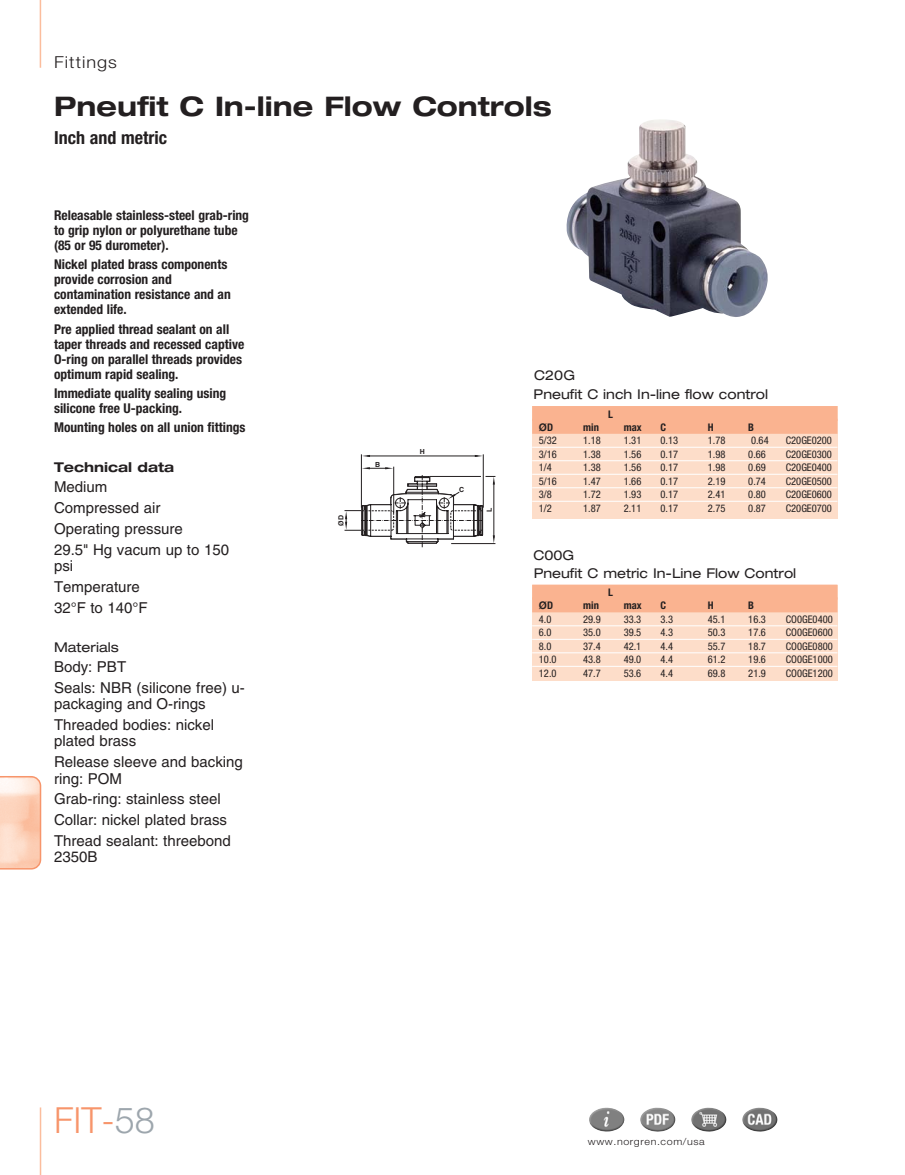
<style>
.page{position:relative;width:905px;height:1175px;background:#fff}
.page>*{position:absolute;margin:0;border:0;box-sizing:border-box;transform-origin:0 0}
.t1{font:300 36px "Norgren";color:#f7956b}
.t2{font:700 expanded 27px "Norgren";color:#231f20}
.t3{font:700 condensed 18px "Norgren";color:#231f20}
.t4{font:300 16.5px "Norgren";letter-spacing:.055em;color:#231f20;scale:1.1 1}
.t5{font:15px/20.7px "Norgren";color:#231f20}
.t6{font:700 condensed 13.5px/15px "Norgren";color:#231f20}
.t7{font:expanded 13.5px "Norgren";color:#231f20}
.t8{font:700 expanded 13.5px "Norgren";color:#231f20}
.t9{font:condensed 10.5px "Norgren";color:#231f20}
.t10{font:700 condensed 10.5px "Norgren";color:#231f20}
.t11{font:300 9.75px "Norgren";letter-spacing:.055em;color:#231f20;scale:1.1 1}
.t12{font:700 6.9px "Helvetica";color:#231f20}
.s1{color:#9da6ad}
</style>
<div class="page">
<img style="left:742px;top:1107px;width:35px;height:24px">
<img style="left:691px;top:1107px;width:35px;height:24px">
<img style="left:640px;top:1107px;width:35px;height:24px">
<img style="left:589px;top:1107px;width:36px;height:24px">
<hr style="left:40px;top:1107px;width:1px;height:67px;background:#fbbd9d">
<hr style="left:40px;top:0;width:1px;height:68px;background:#fbbd9d">
<svg style="left:0;top:776px;width:41px;height:93px;background:#fcd3bd"></svg>
<div style="left:532px;top:584px;width:305px;height:96px;background:#fdddc9"></div>
<div style="left:532px;top:584px;width:305px;height:15px;background:#fab390"></div>
<div style="left:532px;top:597px;width:305px;height:15px;background:#fab390"></div>
<hr style="left:532px;top:625px;width:305px;height:1px;background:#fff">
<hr style="left:532px;top:639px;width:305px;height:1px;background:#fff">
<hr style="left:532px;top:652px;width:305px;height:1px;background:#fff">
<hr style="left:532px;top:666px;width:305px;height:1px;background:#fff">
<div style="left:532px;top:406px;width:305px;height:112px;background:#fdddc9"></div>
<div style="left:532px;top:406px;width:305px;height:15px;background:#fab390"></div>
<div style="left:532px;top:419px;width:305px;height:15px;background:#fab390"></div>
<hr style="left:532px;top:447px;width:305px;height:1px;background:#fff">
<hr style="left:532px;top:460px;width:305px;height:1px;background:#fff">
<hr style="left:532px;top:474px;width:305px;height:1px;background:#fff">
<hr style="left:532px;top:487px;width:305px;height:1px;background:#fff">
<hr style="left:532px;top:501px;width:305px;height:1px;background:#fff">
<svg style="left:362px;top:467px;width:31px;height:2px"></svg>
<hr style="left:393px;top:466px;width:1px;height:46px;background:#231f20">
<hr style="left:367px;top:456px;width:110px;height:1px;background:#231f20">
<svg style="left:475px;top:455px;width:8px;height:2px"></svg>
<svg style="left:362px;top:455px;width:8px;height:2px"></svg>
<hr style="left:483px;top:454px;width:1px;height:53px;background:#231f20">
<hr style="left:361px;top:454px;width:1px;height:53px;background:#231f20">
<svg style="left:344px;top:475px;width:151px;height:72px"></svg>
<img style="left:566px;top:119px;width:202px;height:198px">
<p class="t4" style="left:54px;top:56px;width:59px">Fittings</p>
<h2 class="t2" style="left:54px;top:97px;width:499px">Pneufit C In-line Flow Controls</h2>
<h3 class="t3" style="left:54px;top:131px;width:115px">Inch and metric</h3>
<p class="t6" style="left:54px;top:209px;width:196px">Releasable stainless-steel grab-ring to grip nylon or polyurethane tube (85 or 95 durometer).</p>
<p class="t6" style="left:54px;top:259px;width:178px">Nickel plated brass components provide corrosion and contamination resistance and an extended life.</p>
<p class="t6" style="left:54px;top:323px;width:192px">Pre applied thread sealant on all taper threads and recessed captive<br>O-ring on parallel threads provides optimum rapid sealing.</p>
<p class="t6" style="left:54px;top:387px;width:174px">Immediate quality sealing using silicone free U-packing.</p>
<p class="t6" style="left:54px;top:421px;width:193px">Mounting holes on all union fittings</p>
<p class="t8" style="left:54px;top:462px;width:121px">Technical data</p>
<p class="t5" style="left:54px;top:478px;width:176px">Medium<br>Compressed air<br>Operating pressure<br>29.5" Hg vacum up to 150</p>
<p class="t5" style="left:54px;top:557px;width:95px">psi<br>Temperature<br>32°F to 140°F</p>
<p class="t7" style="left:54px;top:642px;width:66px">Materials</p>
<p class="t5" style="left:54px;top:658px;width:192px">Body: PBT<br>Seals: NBR (silicone free) u-</p>
<p class="t5" style="left:54px;top:695px;width:162px">packaging and O-rings<br>Threaded bodies: nickel</p>
<p class="t5" style="left:54px;top:732px;width:190px">plated brass<br>Release sleeve and backing</p>
<p class="t5" style="left:54px;top:769px;width:178px">ring: POM<br>Grab-ring: stainless steel<br>Collar: nickel plated brass<br>Thread sealant: threebond</p>
<p class="t5" style="left:54px;top:848px;width:45px">2350B</p>
<p class="t12" style="left:338px;top:526px;width:12px;rotate:-90deg">ØD</p>
<p class="t12" style="left:375px;top:462px;width:7px">B</p>
<p class="t12" style="left:420px;top:449px;width:7px">H</p>
<p class="t12" style="left:459px;top:487px;width:7px">C</p>
<p class="t12" style="left:487px;top:512px;width:6px;rotate:-90deg">L</p>
<p class="t7" style="left:534px;top:370px;width:42px">C20G</p>
<p class="t7" style="left:533px;top:389px;width:236px">Pneufit C inch In-line flow control</p>
<p class="t10" style="left:608px;top:410px;width:6px">L</p>
<p class="t10" style="left:539px;top:423px;width:16px">ØD</p>
<p class="t10" style="left:583px;top:423px;width:17px">min</p>
<p class="t10" style="left:623px;top:423px;width:19px">max</p>
<p class="t10" style="left:660px;top:423px;width:7px">C</p>
<p class="t10" style="left:707px;top:423px;width:7px">H</p>
<p class="t10" style="left:748px;top:423px;width:7px">B</p>
<p class="t9" style="left:539px;top:436px;width:20px">5/32</p>
<p class="t9" style="left:583px;top:436px;width:19px">1.18</p>
<p class="t9" style="left:623px;top:436px;width:19px">1.31</p>
<p class="t9" style="left:660px;top:436px;width:19px">0.13</p>
<p class="t9" style="left:707px;top:436px;width:19px">1.78</p>
<p class="t9" style="left:751px;top:436px;width:19px">0.64</p>
<p class="t9" style="left:785px;top:436px;width:48px">C20GE0200</p>
<p class="t9" style="left:539px;top:450px;width:20px">3/16</p>
<p class="t9" style="left:583px;top:450px;width:19px">1.38</p>
<p class="t9" style="left:623px;top:450px;width:19px">1.56</p>
<p class="t9" style="left:660px;top:450px;width:19px">0.17</p>
<p class="t9" style="left:707px;top:450px;width:19px">1.98</p>
<p class="t9" style="left:748px;top:450px;width:19px">0.66</p>
<p class="t9" style="left:785px;top:450px;width:48px">C20GE0300</p>
<p class="t9" style="left:539px;top:463px;width:14px">1/4</p>
<p class="t9" style="left:583px;top:463px;width:19px">1.38</p>
<p class="t9" style="left:623px;top:463px;width:19px">1.56</p>
<p class="t9" style="left:660px;top:463px;width:19px">0.17</p>
<p class="t9" style="left:707px;top:463px;width:19px">1.98</p>
<p class="t9" style="left:748px;top:463px;width:19px">0.69</p>
<p class="t9" style="left:785px;top:463px;width:48px">C20GE0400</p>
<p class="t9" style="left:539px;top:477px;width:20px">5/16</p>
<p class="t9" style="left:583px;top:477px;width:19px">1.47</p>
<p class="t9" style="left:623px;top:477px;width:19px">1.66</p>
<p class="t9" style="left:660px;top:477px;width:19px">0.17</p>
<p class="t9" style="left:707px;top:477px;width:19px">2.19</p>
<p class="t9" style="left:748px;top:477px;width:19px">0.74</p>
<p class="t9" style="left:785px;top:477px;width:48px">C20GE0500</p>
<p class="t9" style="left:539px;top:490px;width:14px">3/8</p>
<p class="t9" style="left:583px;top:490px;width:19px">1.72</p>
<p class="t9" style="left:623px;top:490px;width:19px">1.93</p>
<p class="t9" style="left:660px;top:490px;width:19px">0.17</p>
<p class="t9" style="left:707px;top:490px;width:19px">2.41</p>
<p class="t9" style="left:748px;top:490px;width:19px">0.80</p>
<p class="t9" style="left:785px;top:490px;width:48px">C20GE0600</p>
<p class="t9" style="left:539px;top:504px;width:14px">1/2</p>
<p class="t9" style="left:583px;top:504px;width:19px">1.87</p>
<p class="t9" style="left:623px;top:504px;width:19px">2.11</p>
<p class="t9" style="left:660px;top:504px;width:19px">0.17</p>
<p class="t9" style="left:707px;top:504px;width:19px">2.75</p>
<p class="t9" style="left:748px;top:504px;width:19px">0.87</p>
<p class="t9" style="left:785px;top:504px;width:48px">C20GE0700</p>
<p class="t7" style="left:533px;top:550px;width:42px">C00G</p>
<p class="t7" style="left:533px;top:568px;width:264px">Pneufit C metric In-Line Flow Control</p>
<p class="t10" style="left:608px;top:589px;width:6px">L</p>
<p class="t10" style="left:539px;top:601px;width:16px">ØD</p>
<p class="t10" style="left:583px;top:601px;width:17px">min</p>
<p class="t10" style="left:623px;top:601px;width:19px">max</p>
<p class="t10" style="left:660px;top:601px;width:7px">C</p>
<p class="t10" style="left:707px;top:601px;width:7px">H</p>
<p class="t10" style="left:748px;top:601px;width:7px">B</p>
<p class="t9" style="left:539px;top:615px;width:14px">4.0</p>
<p class="t9" style="left:583px;top:615px;width:19px">29.9</p>
<p class="t9" style="left:623px;top:615px;width:19px">33.3</p>
<p class="t9" style="left:660px;top:615px;width:14px">3.3</p>
<p class="t9" style="left:707px;top:615px;width:19px">45.1</p>
<p class="t9" style="left:748px;top:615px;width:19px">16.3</p>
<p class="t9" style="left:785px;top:615px;width:48px">CO0GE0400</p>
<p class="t9" style="left:539px;top:628px;width:14px">6.0</p>
<p class="t9" style="left:583px;top:628px;width:19px">35.0</p>
<p class="t9" style="left:623px;top:628px;width:19px">39.5</p>
<p class="t9" style="left:660px;top:628px;width:14px">4.3</p>
<p class="t9" style="left:707px;top:628px;width:19px">50.3</p>
<p class="t9" style="left:748px;top:628px;width:19px">17.6</p>
<p class="t9" style="left:785px;top:628px;width:48px">CO0GE0600</p>
<p class="t9" style="left:539px;top:642px;width:14px">8.0</p>
<p class="t9" style="left:583px;top:642px;width:19px">37.4</p>
<p class="t9" style="left:623px;top:642px;width:19px">42.1</p>
<p class="t9" style="left:660px;top:642px;width:14px">4.4</p>
<p class="t9" style="left:707px;top:642px;width:19px">55.7</p>
<p class="t9" style="left:748px;top:642px;width:19px">18.7</p>
<p class="t9" style="left:785px;top:642px;width:48px">CO0GE0800</p>
<p class="t9" style="left:539px;top:655px;width:19px">10.0</p>
<p class="t9" style="left:583px;top:655px;width:19px">43.8</p>
<p class="t9" style="left:623px;top:655px;width:19px">49.0</p>
<p class="t9" style="left:660px;top:655px;width:14px">4.4</p>
<p class="t9" style="left:707px;top:655px;width:19px">61.2</p>
<p class="t9" style="left:748px;top:655px;width:19px">19.6</p>
<p class="t9" style="left:785px;top:655px;width:48px">CO0GE1000</p>
<p class="t9" style="left:539px;top:669px;width:19px">12.0</p>
<p class="t9" style="left:583px;top:669px;width:19px">47.7</p>
<p class="t9" style="left:623px;top:669px;width:19px">53.6</p>
<p class="t9" style="left:660px;top:669px;width:14px">4.4</p>
<p class="t9" style="left:707px;top:669px;width:19px">69.8</p>
<p class="t9" style="left:748px;top:669px;width:19px">21.9</p>
<p class="t9" style="left:785px;top:669px;width:48px">CO0GE1200</p>
<h1 class="t1" style="left:54px;top:1107px;width:102px">FIT-<span class="s1">58</span></h1>
<p class="t11" style="left:588px;top:1138px;width:108px">www.norgren.com/usa</p>
</div>
